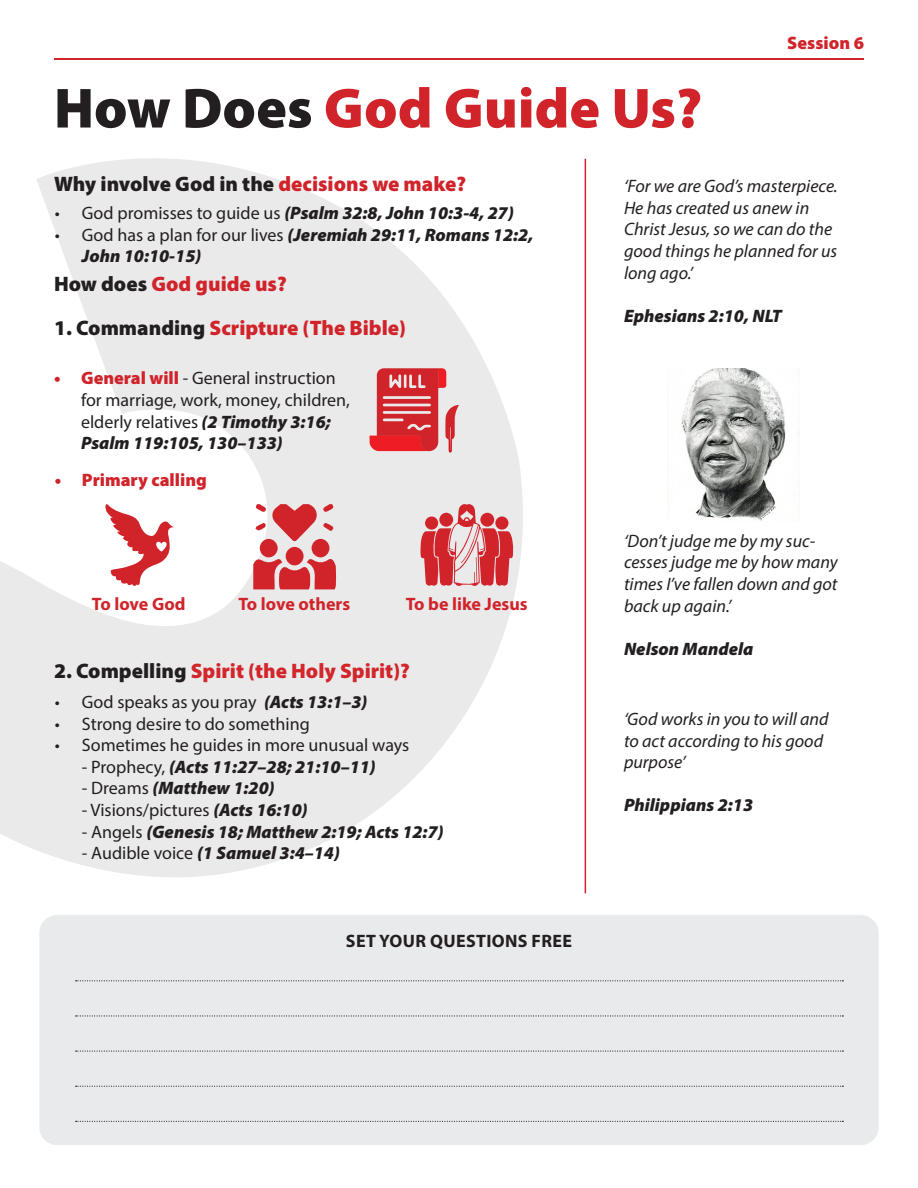
<style>
.page{position:relative;width:918px;height:1188px;background:#fff}
.page>*{position:absolute;margin:0;border:0;box-sizing:border-box;transform-origin:0 0}
.t1{font:900 57px "Myriad Pro";color:#d1232a}
.t2{font:900 21px "Myriad Pro";color:#d1232a}
.t3{font:900 21px "Myriad Pro";color:#d2262b}
.t4{font:900 21px "Myriad Pro";color:#231f20}
.t5{font:italic 900 18px/21.6px "Myriad Pro";color:#231f20}
.t6{font:italic 18px/21.6px "Myriad Pro";color:#231f20}
.t7{font:18px/21.6px "Myriad Pro";color:#231f20}
.t8{font:700 18px "Myriad Pro";color:#d1232a}
.t9{font:900 18px "Myriad Pro";color:#d1232a}
.t10{font:700 18px "Myriad Pro";letter-spacing:.02em;color:#231f20}
.s1{color:#231f20}
.s2{color:#d1232a}
.s3{font-weight:400;font-style:normal}
.s4{font-weight:900;color:#d1232a}
.s5{font-weight:900;font-style:italic}
</style>
<div class="page">
<svg style="left:0;top:158px;width:523px;height:719px;fill:#eaeaeb"></svg>
<hr style="left:54px;top:58px;width:810px;height:2px;background:#d1232a">
<div style="left:39px;top:915px;width:840px;height:230px;background:#e9eaeb;border-radius:18px"></div>
<svg style="left:76px;top:980px;width:767px;height:1px"></svg>
<svg style="left:76px;top:1121px;width:767px;height:1px"></svg>
<svg style="left:76px;top:1051px;width:767px;height:1px"></svg>
<svg style="left:76px;top:1015px;width:767px;height:2px"></svg>
<svg style="left:76px;top:1086px;width:767px;height:1px"></svg>
<hr style="left:585px;top:159px;width:1px;height:734px;background:#d1232a">
<svg style="left:370px;top:368px;width:89px;height:85px;background:#dd696d"></svg>
<svg style="left:105px;top:504px;width:69px;height:82px"></svg>
<svg style="left:253px;top:558px;width:83px;height:31px;background:#d75258"></svg>
<div style="left:286px;top:547px;width:18px;height:18px;background:#d1232a;border-radius:50%"></div>
<div style="left:260px;top:539px;width:18px;height:18px;background:#d1232a;border-radius:50%"></div>
<div style="left:311px;top:539px;width:18px;height:18px;background:#d1232a;border-radius:50%"></div>
<svg style="left:255px;top:504px;width:79px;height:38px;background:#e19598"></svg>
<svg style="left:420px;top:504px;width:93px;height:83px;background:#dd8488"></svg>
<div style="left:480px;top:513px;width:14px;height:14px;background:#d1232a;border-radius:50%"></div>
<div style="left:439px;top:513px;width:14px;height:14px;background:#d1232a;border-radius:50%"></div>
<div style="left:425px;top:517px;width:13px;height:13px;background:#d1232a;border-radius:50%"></div>
<div style="left:495px;top:516px;width:13px;height:14px;background:#d1232a;border-radius:50%"></div>
<img style="left:668px;top:368px;width:118px;height:153px">
<p class="t1" style="left:54px;top:70px;width:650px"><span class="s1">How Does</span> God Guide Us?</p>
<p class="t9" style="left:787px;top:31px;width:78px">Session 6</p>
<p class="t4" style="left:54px;top:170px;width:414px">Why involve God in the <span class="s2">decisions we make?</span></p>
<p class="t5" style="left:55px;top:202px;width:460px"><span class="s3">• God promisses to guide us</span> (Psalm 32:8, John 10:3-4, 27)</p>
<p class="t5" style="left:82px;top:223px;width:453px;text-indent:-27px"><span class="s3">• God has a plan for our lives</span> (Jeremiah 29:11, Romans 12:2,<br>John 10:10-15)</p>
<p class="t2" style="left:54px;top:270px;width:234px"><span class="s1">How does</span> God guide us?</p>
<p class="t2" style="left:54px;top:314px;width:354px"><span class="s1">1. Commanding</span> Scripture (The Bible)</p>
<p class="t7" style="left:81px;top:367px;width:270px;text-indent:-27px"><span class="s4">• General will</span> - General instruction for marriage, work, money, children, elderly relatives <span class="s5">(2 Timothy 3:16; Psalm 119:105, 130–133)</span></p>
<p class="t9" style="left:55px;top:468px;width:153px">• Primary calling</p>
<p class="t8" style="left:92px;top:592px;width:95px">To love God</p>
<p class="t8" style="left:239px;top:592px;width:113px">To love others</p>
<p class="t8" style="left:406px;top:592px;width:123px">To be like Jesus</p>
<p class="t3" style="left:54px;top:657px;width:357px"><span class="s1">2. Compelling</span> Spirit (the Holy Spirit)?</p>
<p class="t7" style="left:55px;top:691px;width:314px">• God speaks as you pray <span class="s5">(Acts 13:1–3)</span></p>
<p class="t7" style="left:55px;top:712px;width:256px">• Strong desire to do something</p>
<p class="t7" style="left:55px;top:734px;width:356px">• Sometimes he guides in more unusual ways</p>
<p class="t5" style="left:82px;top:755px;width:295px"><span class="s3">- Prophecy,</span> (Acts 11:27–28; 21:10–11)</p>
<p class="t5" style="left:82px;top:777px;width:194px"><span class="s3">- Dreams</span> (Matthew 1:20)</p>
<p class="t7" style="left:82px;top:799px;width:227px">- Visions/pictures <span class="s5">(Acts 16:10)</span></p>
<p class="t5" style="left:82px;top:820px;width:363px"><span class="s3">- Angels</span> (Genesis 18; Matthew 2:19; Acts 12:7)</p>
<p class="t5" style="left:82px;top:842px;width:260px"><span class="s3">- Audible voice</span> (1 Samuel 3:4–14)</p>
<p class="t10" style="left:346px;top:929px;width:228px">SET YOUR QUESTIONS FREE</p>
<p class="t6" style="left:624px;top:175px;width:215px">‘For we are God’s masterpiece.<br>He has created us anew in<br>Christ Jesus, so we can do the good things he planned for us long ago.’</p>
<p class="t5" style="left:624px;top:304px;width:159px">Ephesians 2:10, NLT</p>
<p class="t6" style="left:624px;top:530px;width:215px">‘Don’t judge me by my suc&shy;cesses judge me by how many times I’ve fallen down and got back up again.’</p>
<p class="t5" style="left:624px;top:637px;width:131px">Nelson Mandela</p>
<p class="t6" style="left:624px;top:708px;width:206px">‘God works in you to will and to act according to his good purpose’</p>
<p class="t5" style="left:624px;top:794px;width:131px">Philippians 2:13</p>
</div>
